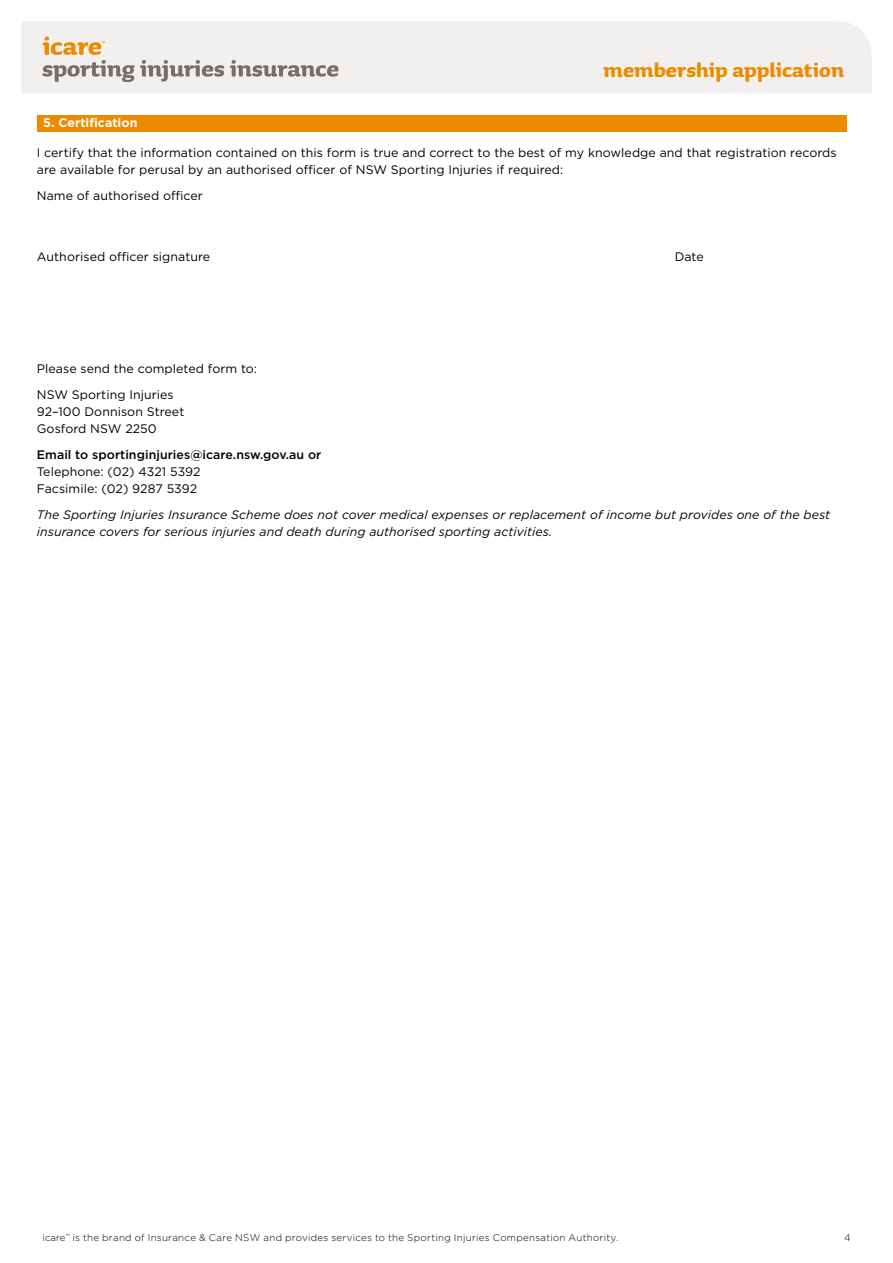
<style>
.page{position:relative;width:893px;height:1263px;background:#fff}
.page>*{position:absolute;margin:0;border:0;box-sizing:border-box;transform-origin:0 0}
.t1{font:700 24px "Sauna Pro";letter-spacing:.005em;color:#ed8b00}
.t2{font:12.3px/17.2px "Gotham";letter-spacing:.005em;color:#000}
.t3{font:italic 12.3px/17.2px "Gotham";letter-spacing:.005em;color:#000}
.t4{font:500 12.3px "Gotham";letter-spacing:.005em;color:#000}
.t5{font:700 12.3px "Gotham";letter-spacing:.005em;color:#fff}
.t6{font:300 9.75px "Gotham";letter-spacing:.03em;color:#000}
</style>
<div class="page">
<div style="left:21px;top:21px;width:851px;height:72px;background:#f1f0ef"></div>
<div style="left:37px;top:115px;width:809px;height:16px;background:#ed8b00"></div>
<svg style="left:43px;top:37px;width:181px;height:45px"></svg>
<svg style="left:230px;top:60px;width:108px;height:17px"></svg>
<h1 class="t1" style="left:603px;top:56px;width:242px">membership application</h1>
<p class="t5" style="left:43px;top:115px;width:96px">5. Certification</p>
<p class="t2" style="left:37px;top:144px;width:801px">I certify that the information contained on this form is true and correct to the best of my knowledge and that registration records are available for perusal by an authorised officer of NSW Sporting Injuries if required:</p>
<p class="t2" style="left:37px;top:187px;width:168px">Name of authorised officer</p>
<p class="t2" style="left:37px;top:248px;width:175px">Authorised officer signature</p>
<p class="t2" style="left:675px;top:248px;width:31px">Date</p>
<p class="t2" style="left:37px;top:355px;width:222px;line-height:25.8px">Please send the completed form to:<br>NSW Sporting Injuries</p>
<p class="t2" style="left:37px;top:403px;width:149px">92–100 Donnison Street<br>Gosford NSW 2250</p>
<p class="t4" style="left:37px;top:446px;width:286px">Email to sportinginjuries@icare.nsw.gov.au or</p>
<p class="t2" style="left:37px;top:463px;width:165px">Telephone: (02) 4321 5392<br>Facsimile: (02) 9287 5392</p>
<p class="t3" style="left:37px;top:506px;width:795px">The Sporting Injuries Insurance Scheme does not cover medical expenses or replacement of income but provides one of the best insurance covers for serious injuries and death during authorised sporting activities.</p>
<p class="t6" style="left:43px;top:1231px;width:577px">icare<sup>™</sup> is the brand of Insurance &amp; Care NSW and provides services to the Sporting Injuries Compensation Authority.</p>
<p class="t6" style="left:844px;top:1231px;width:8px">4</p>
</div>
